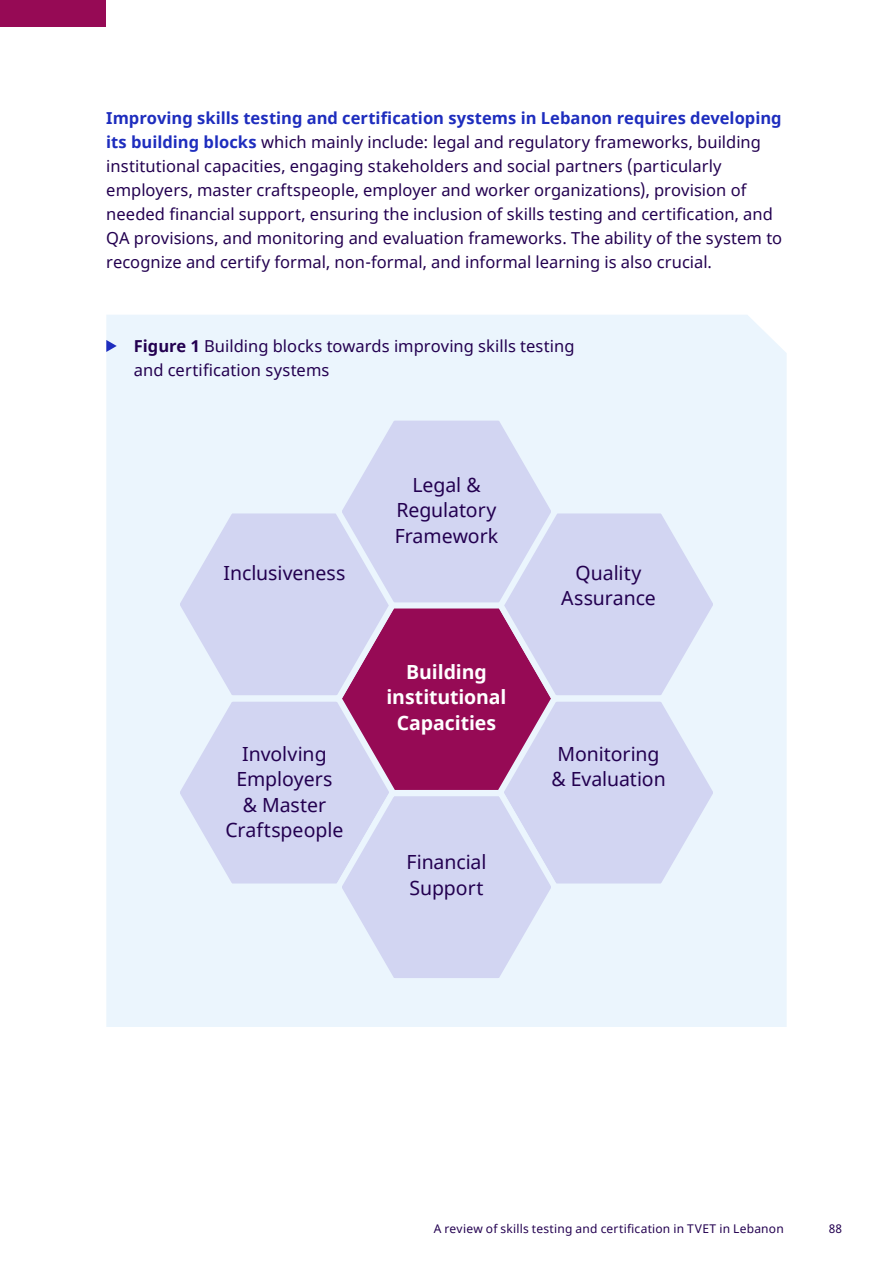
<style>
.page{position:relative;width:893px;height:1263px;background:#fff}
.page>*{position:absolute;margin:0;border:0;box-sizing:border-box;transform-origin:0 0}
.t1{font:19.5px/25.5px "Noto Sans";color:#230050;text-align:center}
.t2{font:700 19.5px/25.5px "Noto Sans";letter-spacing:-.005em;color:#fff;text-align:center}
.t3{font:16.5px/24px "Noto Sans";letter-spacing:.005em;color:#230050}
.t4{font:12px "Noto Sans";letter-spacing:.02em;color:#230050}
.s1{font-weight:700;color:#1e2dbe}
.s2{font-weight:700}
</style>
<div class="page">
<div style="left:0;top:0;width:106px;height:27px;background:#960a55"></div>
<div style="left:106px;top:315px;width:681px;height:712px;background:#ebf5fd"></div>
<svg style="left:106px;top:340px;width:11px;height:12px"></svg>
<svg style="left:717px;top:502px;width:7px;height:188px"></svg>
<svg style="left:717px;top:690px;width:7px;height:202px"></svg>
<svg style="left:169px;top:502px;width:7px;height:188px"></svg>
<svg style="left:169px;top:690px;width:7px;height:202px"></svg>
<svg style="left:331px;top:981px;width:231px;height:6px"></svg>
<svg style="left:176px;top:418px;width:541px;height:563px;background:#d4cae5"></svg>
<svg style="left:331px;top:409px;width:231px;height:202px;background:#d7dbf3"></svg>
<p class="t3" style="left:106px;top:107px;width:677px"><span class="s1">Improving skills testing and certification systems in Lebanon requires developing its building blocks</span> which mainly include: legal and regulatory frameworks, building institutional capacities, engaging stakeholders and social partners (particularly employers, master craftspeople, employer and worker organizations), provision of needed financial support, ensuring the inclusion of skills testing and certification, and QA provisions, and monitoring and evaluation frameworks. The ability of the system to recognize and certify formal, non-formal, and informal learning is also crucial.</p>
<p class="t3" style="left:134px;top:335px;width:442px"><span class="s2">Figure 1</span> Building blocks towards improving skills testing and certification systems</p>
<p class="t1" style="left:224px;top:561px;width:123px">Inclusiveness</p>
<p class="t1" style="left:226px;top:741px;width:119px">Involving<br>Employers<br>&amp; Master<br>Craftspeople</p>
<p class="t1" style="left:395px;top:472px;width:105px">Legal &amp;<br>Regulatory<br>Framework</p>
<p class="t2" style="left:386px;top:659px;width:122px">Building institutional<br>Capacities</p>
<p class="t1" style="left:407px;top:850px;width:81px;text-align:left">Financial<br>Support</p>
<p class="t1" style="left:561px;top:561px;width:96px">Quality<br>Assurance</p>
<p class="t1" style="left:551px;top:741px;width:116px">Monitoring &amp; Evaluation</p>
<p class="t4" style="left:434px;top:1221px;width:352px">A review of skills testing and certification in TVET in Lebanon</p>
<p class="t4" style="left:829px;top:1221px;width:15px">88</p>
</div>
